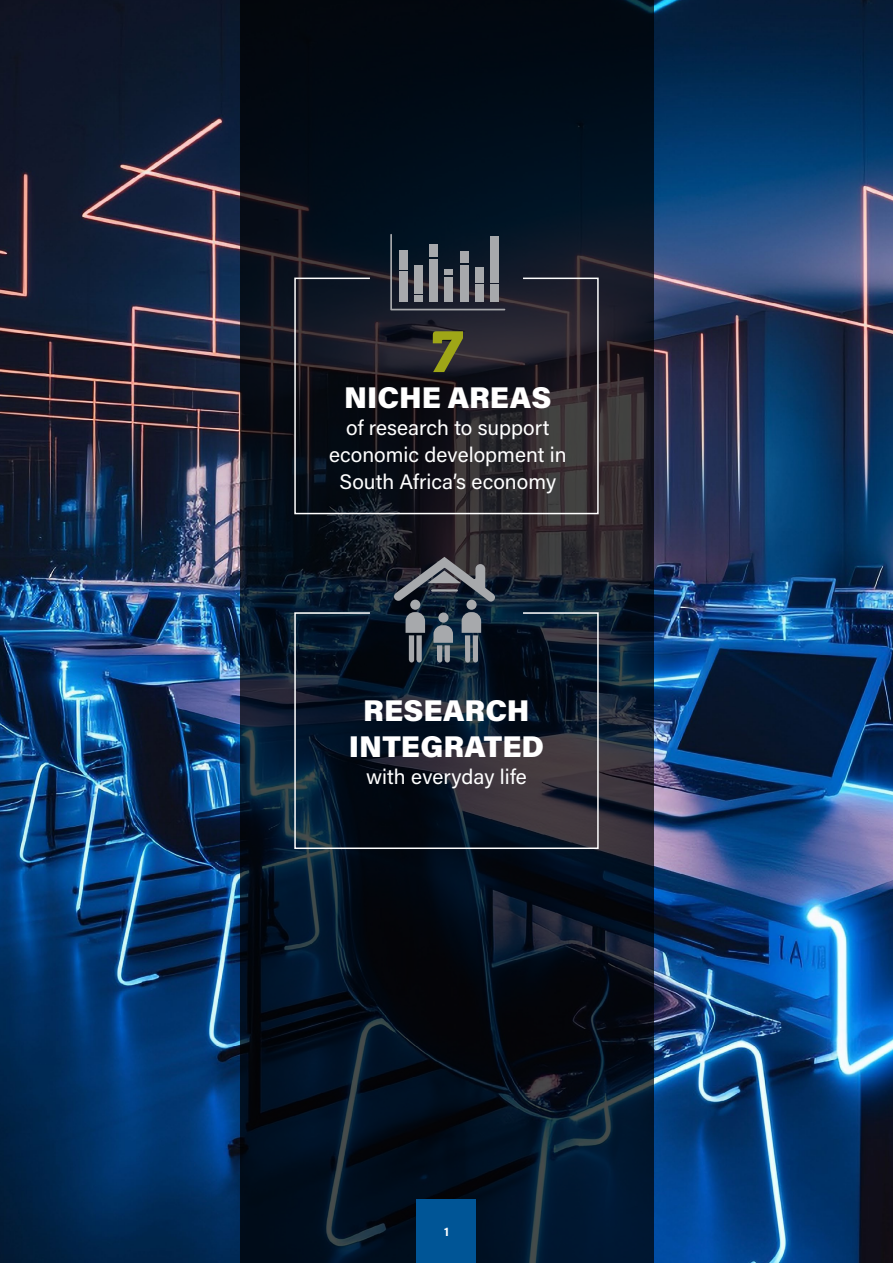
<style>
.page{position:relative;width:893px;height:1263px;background:#fff}
.page>*{position:absolute;margin:0;border:0;box-sizing:border-box;transform-origin:0 0}
.t1{font:57px "Museo 900";color:#9fa617}
.t2{font:30px/36px "Acumin Variable Concept";color:#fff;text-align:center}
.t3{font:21px/27px "Acumin Variable Concept";color:#fff;text-align:center}
.t4{font:12px "Acumin Variable Concept";color:#fff}
</style>
<div class="page">
<img style="left:6px;top:0;width:887px;height:1263px">
<img style="left:1px;top:853px;width:5px;height:410px">
<svg style="left:0;top:0;width:6px;height:853px;background:#13223c"></svg>
<img style="left:0;top:347px;width:1px;height:916px">
<svg style="left:240px;top:0;width:413px;height:1263px;background:#091320"></svg>
<svg style="left:294px;top:277px;width:305px;height:238px;background:#212128"></svg>
<svg style="left:390px;top:234px;width:115px;height:76px;background:#454c57"></svg>
<svg style="left:394px;top:557px;width:101px;height:44px;background:#494c54"></svg>
<div style="left:410px;top:600px;width:10px;height:10px;background:#a7a9ac;border-radius:50%"></div>
<div style="left:466px;top:600px;width:11px;height:10px;background:#a7a9ac;border-radius:50%"></div>
<hr style="left:431px;top:589px;width:27px;height:3px;background:#a7a9ac">
<svg style="left:294px;top:611px;width:305px;height:239px;background:#1a2330"></svg>
<div style="left:417px;top:1199px;width:59px;height:64px;background:#005596"></div>
<h1 class="t1" style="left:432px;top:320px;width:33px">7</h1>
<h2 class="t2" style="left:344px;top:378px;width:209px">NICHE AREAS</h2>
<p class="t3" style="left:329px;top:413px;width:239px">of research to support economic development in<br>South Africa’s economy</p>
<h2 class="t2" style="left:349px;top:691px;width:197px">RESEARCH<br>INTEGRATED</h2>
<p class="t3" style="left:366px;top:762px;width:162px">with everyday life</p>
<p class="t4" style="left:444px;top:1223px;width:6px">1</p>
</div>
